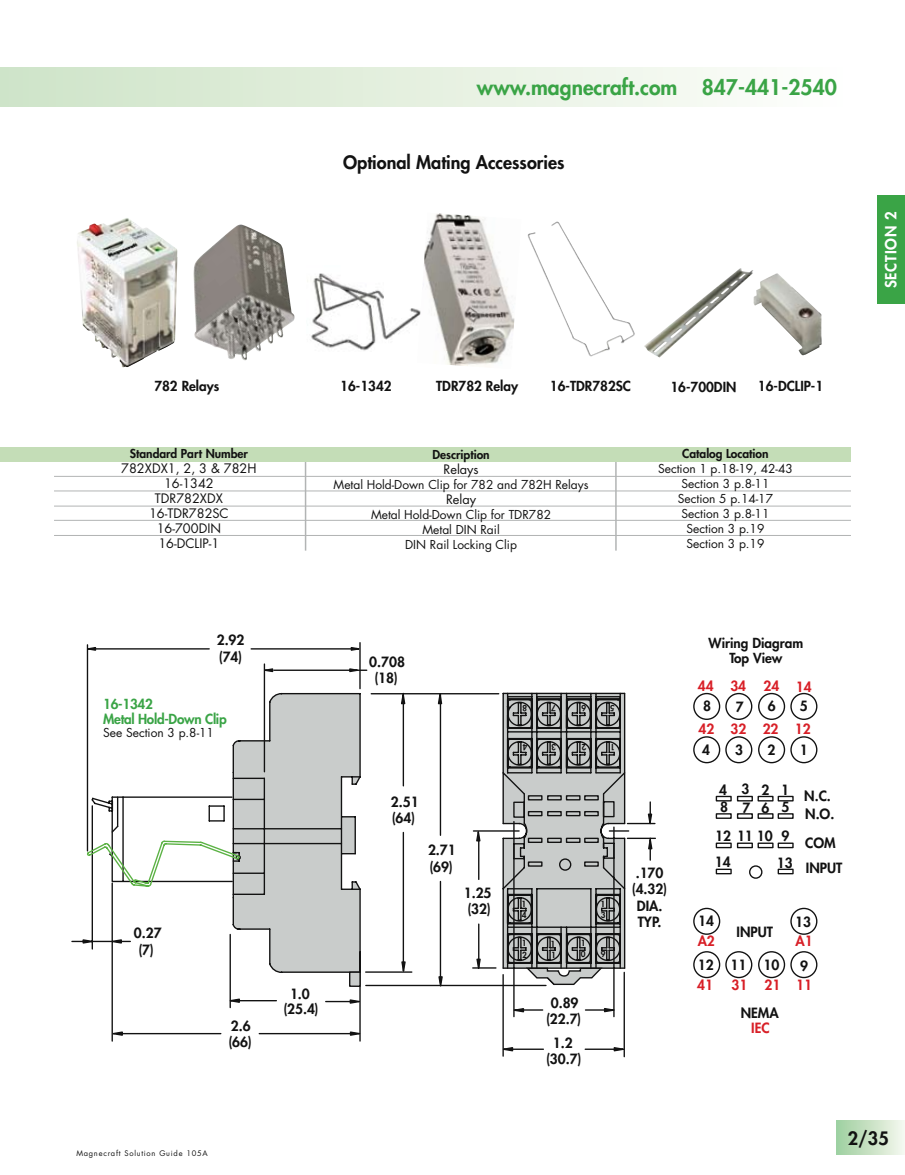
<style>
.page{position:relative;width:905px;height:1175px;background:#fff}
.page>*{position:absolute;margin:0;border:0;box-sizing:border-box;transform-origin:0 0}
.t1{font:800 21px "Futura Std";color:#3aa446}
.t2{font:800 18px "Futura Std";color:#121212}
.t3{font:800 15px "Futura Std";letter-spacing:.05em;color:#fff}
.t4{font:800 13.8px/16.5px "Futura Std";color:#121212}
.t5{font:800 13.8px "Futura Std";color:#d81f27}
.t6{font:800 13.5px/15px "Futura Std";color:#121212;text-align:center}
.t7{font:800 13.5px/15px "Futura Std";letter-spacing:-.02em;color:#3aa446}
.t8{font:12.75px/15px "Futura Std";color:#121212;text-align:center}
.t9{font:12px/15px "Futura Std";color:#121212;text-align:center}
.t10{font:800 12px "Futura Std";color:#121212}
.t11{font:800 8.25px/11.4px "Futura Std";color:#121212}
.t12{font:7.5px "Futura Std";letter-spacing:.1em;color:#121212}
</style>
<div class="page">
<div style="left:0;top:68px;width:850px;height:39px;background:linear-gradient(to right,#cee3c7,#fefefc)"></div>
<div style="left:877px;top:196px;width:27px;height:108px;background:#3aa446"></div>
<div style="left:837px;top:1120px;width:67px;height:34px;background:linear-gradient(to right,#9fcf9f,#f4f7ed)"></div>
<svg style="left:693px;top:692px;width:101px;height:287px"></svg>
<svg style="left:400px;top:969px;width:6px;height:4px"></svg>
<svg style="left:437px;top:975px;width:6px;height:12px"></svg>
<svg style="left:263px;top:642px;width:390px;height:327px"></svg>
<svg style="left:71px;top:693px;width:297px;height:349px"></svg>
<hr style="left:87px;top:645px;width:1px;height:206px;background:#121212">
<svg style="left:86px;top:646px;width:281px;height:27px"></svg>
<svg style="left:472px;top:693px;width:159px;height:365px"></svg>
<hr style="left:54px;top:476px;width:796px;height:1px;background:#b2b4b4">
<hr style="left:54px;top:490px;width:796px;height:1px;background:#b2b4b4">
<hr style="left:54px;top:506px;width:796px;height:1px;background:#b2b4b4">
<hr style="left:615px;top:457px;width:1px;height:93px;background:#b2b4b4">
<hr style="left:305px;top:457px;width:1px;height:93px;background:#b2b4b4">
<div style="left:0;top:447px;width:850px;height:14px;background:#c4ddb7"></div>
<img style="left:644px;top:268px;width:109px;height:90px">
<img style="left:753px;top:273px;width:68px;height:82px">
<img style="left:311px;top:273px;width:106px;height:78px">
<img style="left:77px;top:218px;width:101px;height:150px">
<img style="left:417px;top:213px;width:98px;height:153px">
<img style="left:527px;top:222px;width:108px;height:135px">
<hr style="left:54px;top:520px;width:796px;height:1px;background:#b2b4b4">
<hr style="left:54px;top:535px;width:796px;height:1px;background:#b2b4b4">
<img style="left:193px;top:224px;width:102px;height:136px">
<h1 class="t1" style="left:477px;top:74px;width:361px">www.magnecraft.com 847-441-2540</h1>
<h2 class="t2" style="left:343px;top:150px;width:223px">Optional Mating Accessories</h2>
<p class="t6" style="left:154px;top:378px;width:67px">782 Relays</p>
<p class="t6" style="left:340px;top:378px;width:53px">16-1342</p>
<p class="t6" style="left:670px;top:379px;width:67px">16-700DIN</p>
<p class="t6" style="left:758px;top:378px;width:67px">16-DCLIP-1</p>
<p class="t6" style="left:436px;top:378px;width:83px">TDR782 Relay</p>
<p class="t6" style="left:550px;top:378px;width:83px">16-TDR782SC</p>
<p class="t10" style="left:130px;top:446px;width:120px">Standard Part Number</p>
<p class="t8" style="left:121px;top:461px;width:137px">782XDX1, 2, 3 &amp; 782H<br>16-1342<br>TDR782XDX<br>16-TDR782SC<br>16-700DIN<br>16-DCLIP-1</p>
<p class="t10" style="left:432px;top:446px;width:59px">Description</p>
<p class="t8" style="left:443px;top:461px;width:37px">Relays</p>
<p class="t9" style="left:333px;top:477px;width:256px">Metal Hold-Down Clip for 782 and 782H Relays</p>
<p class="t8" style="left:446px;top:491px;width:32px">Relay</p>
<p class="t9" style="left:371px;top:507px;width:181px">Metal Hold-Down Clip for TDR782<br>Metal DIN Rail<br>DIN Rail Locking Clip</p>
<p class="t10" style="left:682px;top:446px;width:88px">Catalog Location</p>
<p class="t9" style="left:658px;top:461px;width:136px">Section 1 p.18-19, 42-43<br>Section 3 p.8-11<br>Section 5 p.14-17<br>Section 3 p.8-11<br>Section 3 p.19<br>Section 3 p.19</p>
<p class="t4" style="left:217px;top:632px;width:29px">2.92 (74)</p>
<p class="t4" style="left:369px;top:653px;width:37px;text-align:center">0.708 (18)</p>
<p class="t6" style="left:708px;top:635px;width:96px">Wiring Diagram<br>Top View</p>
<p class="t5" style="left:697px;top:677px;width:50px">44 34</p>
<p class="t5" style="left:763px;top:677px;width:50px">24 14</p>
<p class="t7" style="left:103px;top:696px;width:125px">16-1342<br>Metal Hold-Down Clip</p>
<p class="t9" style="left:103px;top:725px;width:112px">See Section 3 p.8-11</p>
<p class="t11" style="left:527px;top:713px;width:6px;rotate:-180deg">8</p>
<p class="t11" style="left:556px;top:713px;width:6px;rotate:-180deg">7</p>
<p class="t11" style="left:586px;top:713px;width:6px;rotate:-180deg">6</p>
<p class="t11" style="left:586px;top:753px;width:6px;rotate:-180deg">2</p>
<p class="t11" style="left:614px;top:714px;width:6px;rotate:-180deg">5</p>
<p class="t11" style="left:527px;top:753px;width:6px;rotate:-180deg">4</p>
<p class="t11" style="left:615px;top:753px;width:6px;rotate:-180deg">1</p>
<p class="t11" style="left:556px;top:753px;width:6px;rotate:-180deg">3</p>
<p class="t4" style="left:735px;top:698px;width:9px">7</p>
<p class="t4" style="left:767px;top:698px;width:9px">6</p>
<p class="t4" style="left:800px;top:698px;width:9px">5</p>
<p class="t4" style="left:735px;top:741px;width:9px">3</p>
<p class="t4" style="left:767px;top:741px;width:9px">2</p>
<p class="t4" style="left:799px;top:741px;width:9px">1</p>
<p class="t4" style="left:703px;top:698px;width:9px">8</p>
<p class="t4" style="left:702px;top:741px;width:9px">4</p>
<p class="t5" style="left:698px;top:720px;width:114px">42 32 22 12</p>
<p class="t4" style="left:134px;top:925px;width:29px">0.27</p>
<p class="t4" style="left:138px;top:941px;width:17px">(7)</p>
<p class="t4" style="left:391px;top:794px;width:29px">2.51</p>
<p class="t4" style="left:392px;top:809px;width:25px">(64)</p>
<p class="t4" style="left:428px;top:842px;width:29px">2.71 (69)</p>
<p class="t4" style="left:464px;top:885px;width:29px;line-height:15.6px">1.25 (32)</p>
<p class="t11" style="left:521px;top:898px;width:6px">1</p>
<p class="t11" style="left:521px;top:909px;width:6px">4</p>
<p class="t11" style="left:600px;top:898px;width:6px">1</p>
<p class="t11" style="left:600px;top:909px;width:6px">3</p>
<p class="t4" style="left:632px;top:864px;width:37px;text-align:center">.170 (4.32)<br>DIA.<br>TYP.</p>
<p class="t11" style="left:521px;top:937px;width:6px">1</p>
<p class="t11" style="left:522px;top:948px;width:6px">2</p>
<p class="t11" style="left:550px;top:937px;width:7px">1<br>1</p>
<p class="t11" style="left:581px;top:937px;width:6px">1</p>
<p class="t11" style="left:581px;top:948px;width:6px">0</p>
<p class="t11" style="left:601px;top:948px;width:6px">9</p>
<p class="t4" style="left:719px;top:781px;width:72px">4 321</p>
<p class="t4" style="left:720px;top:799px;width:71px">8 765</p>
<p class="t4" style="left:715px;top:828px;width:76px">12 11 10 9</p>
<p class="t4" style="left:715px;top:854px;width:17px">14</p>
<p class="t4" style="left:776px;top:854px;width:17px">13</p>
<p class="t4" style="left:804px;top:787px;width:32px;line-height:17.7px">N.C.<br>N.O.</p>
<p class="t4" style="left:805px;top:829px;width:39px;line-height:25.7px">COM<br>INPUT</p>
<p class="t4" style="left:698px;top:913px;width:17px">14</p>
<p class="t4" style="left:795px;top:913px;width:17px">13</p>
<p class="t4" style="left:800px;top:957px;width:9px">9</p>
<p class="t4" style="left:736px;top:924px;width:38px">INPUT</p>
<p class="t5" style="left:697px;top:932px;width:19px">A2</p>
<p class="t5" style="left:795px;top:932px;width:19px">A1</p>
<p class="t4" style="left:698px;top:956px;width:83px">12 11 10</p>
<p class="t4" style="left:228px;top:1017px;width:25px">2.6 (66)</p>
<p class="t4" style="left:290px;top:985px;width:21px">1.0</p>
<p class="t4" style="left:283px;top:1000px;width:37px">(25.4)</p>
<p class="t4" style="left:550px;top:994px;width:29px">0.89</p>
<p class="t4" style="left:546px;top:1010px;width:37px">(22.7)</p>
<p class="t4" style="left:553px;top:1034px;width:21px">1.2</p>
<p class="t5" style="left:697px;top:976px;width:17px">41</p>
<p class="t5" style="left:731px;top:976px;width:82px">31 21 11</p>
<p class="t4" style="left:740px;top:1004px;width:39px">NEMA</p>
<p class="t5" style="left:751px;top:1018px;width:20px">IEC</p>
<p class="t4" style="left:546px;top:1051px;width:37px">(30.7)</p>
<p class="t3" style="left:881px;top:288px;width:78px;rotate:-90deg">SECTION 2</p>
<p class="t12" style="left:76px;top:1148px;width:133px">Magnecraft Solution Guide 105A</p>
<h2 class="t2" style="left:847px;top:1126px;width:42px">2/35</h2>
</div>
